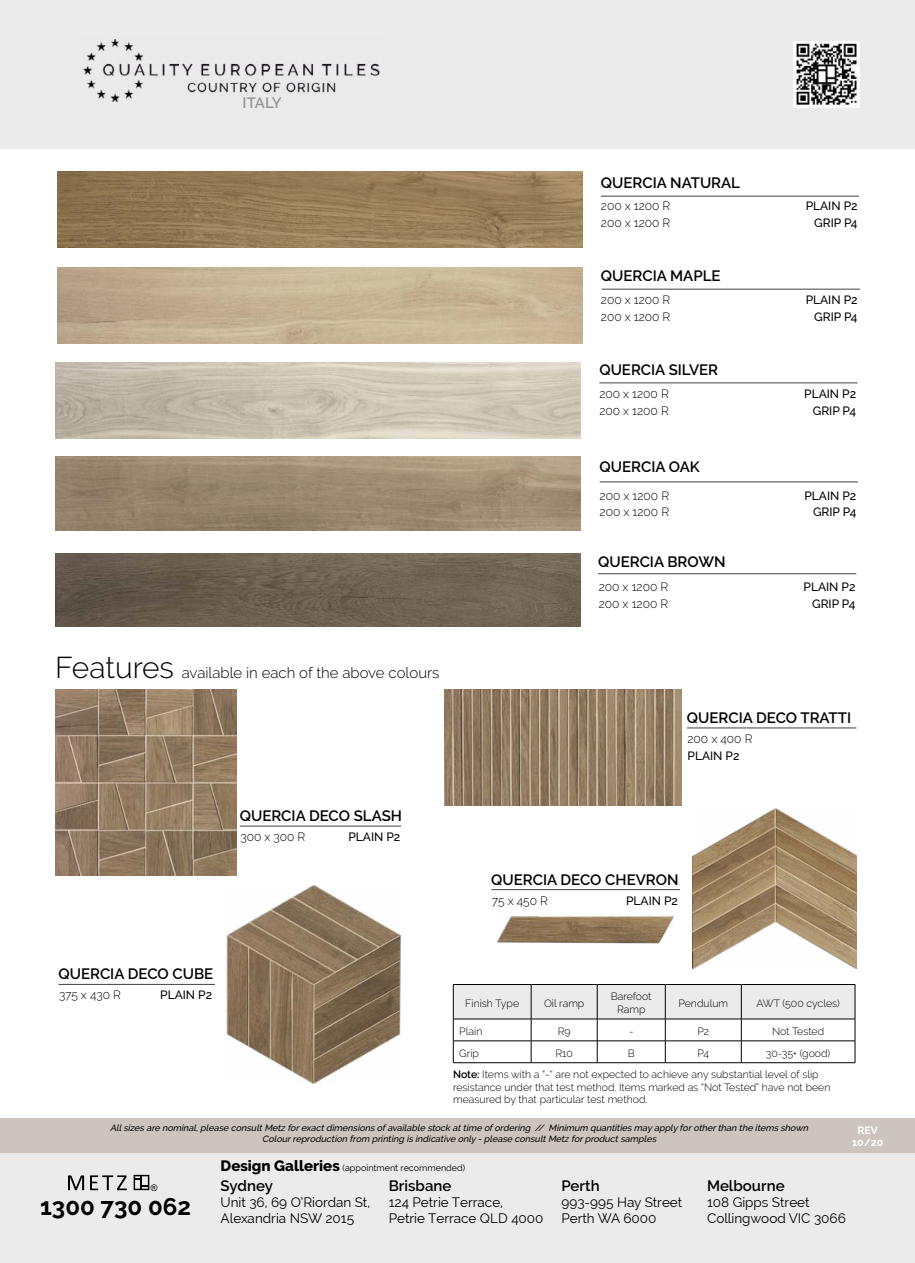
<style>
.page{position:relative;width:915px;height:1263px;background:#fff}
.page>*{position:absolute;margin:0;border:0;box-sizing:border-box;transform-origin:0 0}
.t1{font:700 24px "Raleway";color:#000}
.t2{font:600 15px "Raleway";color:#000}
.t3{font:300 15px "Raleway";color:#000}
.t4{font:600 15px "Raleway";letter-spacing:-.035em;color:#939598}
.t5{font:13.5px "Raleway";color:#000}
.t6{font:300 12px "Raleway";color:#000}
.t7{font:500 12px "Raleway";color:#000}
.t8{font:300 10.5px/12.6px "Raleway";color:#000}
.t9{font:700 10.5px/12.6px "Raleway";color:#fff;text-align:center}
.t10{font:italic 500 9px/10.8px "Raleway";letter-spacing:-.01em;color:#000;text-align:center}
.t11{font:9px "Raleway";color:#000}
.t12{font:9px "Arial";color:#000}
.s1{font-size:30px}
.s2{font-weight:600}
.s3{font-weight:800;font-size:15px}
</style>
<div class="page">
<div style="left:0;top:1140px;width:914px;height:123px;background:#ebebec"></div>
<svg style="left:134px;top:1175px;width:15px;height:15px"></svg>
<svg style="left:68px;top:1175px;width:16px;height:15px"></svg>
<svg style="left:90px;top:1175px;width:37px;height:15px"></svg>
<div style="left:0;top:1118px;width:914px;height:34px;background:#ccc4bd"></div>
<div style="left:0;top:0;width:914px;height:149px;background:#ebebec"></div>
<img style="left:83px;top:38px;width:297px;height:64px">
<hr style="left:600px;top:196px;width:258px;height:1px;background:#414042">
<hr style="left:601px;top:289px;width:258px;height:1px;background:#414042">
<hr style="left:599px;top:482px;width:258px;height:1px;background:#414042">
<hr style="left:599px;top:383px;width:258px;height:1px;background:#414042">
<hr style="left:598px;top:573px;width:258px;height:1px;background:#414042">
<svg style="left:453px;top:984px;width:402px;height:78px"></svg>
<hr style="left:453px;top:1062px;width:78px;height:1px;background:#000">
<hr style="left:531px;top:1062px;width:66px;height:1px;background:#000">
<hr style="left:597px;top:1062px;width:68px;height:1px;background:#000">
<hr style="left:665px;top:1062px;width:76px;height:1px;background:#000">
<hr style="left:741px;top:1062px;width:113px;height:1px;background:#000">
<img style="left:55px;top:363px;width:525px;height:75px">
<img style="left:55px;top:553px;width:525px;height:74px">
<img style="left:692px;top:808px;width:164px;height:160px">
<img style="left:226px;top:886px;width:175px;height:198px">
<img style="left:55px;top:689px;width:181px;height:186px">
<img style="left:444px;top:689px;width:237px;height:116px">
<hr style="left:240px;top:826px;width:161px;height:1px;background:#414042">
<hr style="left:491px;top:889px;width:188px;height:1px;background:#414042">
<hr style="left:58px;top:984px;width:157px;height:1px;background:#414042">
<hr style="left:686px;top:728px;width:170px;height:1px;background:#414042">
<img style="left:497px;top:915px;width:177px;height:29px">
<img style="left:57px;top:172px;width:525px;height:76px">
<img style="left:57px;top:268px;width:525px;height:76px">
<img style="left:55px;top:457px;width:525px;height:73px">
<img style="left:793px;top:41px;width:66px;height:66px">
<h2 class="t4" style="left:242px;top:94px;width:41px">ITALY</h2>
<h2 class="t3" style="left:55px;top:664px;width:386px"><span class="s1">Features</span> available in each of the above colours</h2>
<h2 class="t2" style="left:240px;top:807px;width:164px">QUERCIA DECO SLASH</h2>
<p class="t6" style="left:240px;top:830px;width:67px">300 x 300 R</p>
<p class="t7" style="left:348px;top:830px;width:53px">PLAIN P2</p>
<h2 class="t2" style="left:600px;top:174px;width:140px">QUERCIA NATURAL</h2>
<p class="t6" style="left:600px;top:199px;width:71px">200 x 1200 R</p>
<p class="t7" style="left:805px;top:199px;width:53px">PLAIN P2</p>
<p class="t6" style="left:600px;top:216px;width:71px">200 x 1200 R</p>
<p class="t7" style="left:814px;top:216px;width:45px">GRIP P4</p>
<h2 class="t2" style="left:600px;top:268px;width:121px">QUERCIA MAPLE</h2>
<p class="t6" style="left:600px;top:293px;width:71px">200 x 1200 R</p>
<p class="t7" style="left:805px;top:293px;width:53px">PLAIN P2</p>
<p class="t6" style="left:600px;top:309px;width:71px">200 x 1200 R</p>
<p class="t7" style="left:814px;top:309px;width:45px">GRIP P4</p>
<h2 class="t2" style="left:599px;top:361px;width:120px">QUERCIA SILVER</h2>
<p class="t6" style="left:599px;top:387px;width:71px">200 x 1200 R</p>
<p class="t7" style="left:803px;top:387px;width:53px">PLAIN P2</p>
<p class="t6" style="left:599px;top:403px;width:71px">200 x 1200 R</p>
<p class="t7" style="left:812px;top:403px;width:45px">GRIP P4</p>
<h2 class="t2" style="left:599px;top:458px;width:102px">QUERCIA OAK</h2>
<p class="t6" style="left:599px;top:489px;width:71px">200 x 1200 R</p>
<p class="t7" style="left:804px;top:489px;width:53px">PLAIN P2</p>
<p class="t6" style="left:599px;top:505px;width:71px">200 x 1200 R</p>
<p class="t7" style="left:812px;top:505px;width:45px">GRIP P4</p>
<h2 class="t2" style="left:598px;top:553px;width:129px">QUERCIA BROWN</h2>
<p class="t6" style="left:598px;top:580px;width:71px">200 x 1200 R</p>
<p class="t7" style="left:803px;top:580px;width:53px">PLAIN P2</p>
<p class="t6" style="left:598px;top:596px;width:71px">200 x 1200 R</p>
<p class="t7" style="left:811px;top:596px;width:45px">GRIP P4</p>
<h2 class="t2" style="left:686px;top:709px;width:166px">QUERCIA DECO TRATTI</h2>
<p class="t6" style="left:687px;top:732px;width:66px">200 x 400 R</p>
<p class="t7" style="left:687px;top:748px;width:53px">PLAIN P2</p>
<h2 class="t2" style="left:491px;top:871px;width:189px">QUERCIA DECO CHEVRON</h2>
<p class="t6" style="left:491px;top:893px;width:57px">75 x 450 R</p>
<p class="t7" style="left:626px;top:893px;width:53px">PLAIN P2</p>
<h2 class="t2" style="left:58px;top:965px;width:156px">QUERCIA DECO CUBE</h2>
<p class="t6" style="left:59px;top:988px;width:63px">375 x 430 R</p>
<p class="t7" style="left:160px;top:988px;width:53px">PLAIN P2</p>
<p class="t8" style="left:465px;top:997px;width:55px">Finish Type</p>
<p class="t8" style="left:544px;top:997px;width:42px">Oil ramp</p>
<p class="t8" style="left:610px;top:990px;width:42px;text-align:center">Barefoot<br>Ramp</p>
<p class="t8" style="left:678px;top:997px;width:51px">Pendulum</p>
<p class="t8" style="left:756px;top:997px;width:85px">AWT (500 cycles)</p>
<p class="t8" style="left:459px;top:1025px;width:25px">Plain</p>
<p class="t8" style="left:557px;top:1025px;width:14px">R9</p>
<p class="t8" style="left:628px;top:1025px;width:6px">-</p>
<p class="t8" style="left:697px;top:1025px;width:13px">P2</p>
<p class="t8" style="left:771px;top:1025px;width:54px">Not Tested</p>
<p class="t8" style="left:459px;top:1047px;width:21px">Grip</p>
<p class="t8" style="left:555px;top:1047px;width:19px">R10</p>
<p class="t8" style="left:627px;top:1047px;width:8px">B</p>
<p class="t8" style="left:697px;top:1047px;width:13px">P4</p>
<p class="t8" style="left:453px;top:1042px;width:378px;line-height:21.5px;text-indent:313px">30-35+ (good)<br><span class="s2">Note:</span> Items with a “-“ are not expected to achieve any substantial level of slip</p>
<p class="t8" style="left:453px;top:1081px;width:379px">resistance under that test method. Items marked as “Not Tested” have not been measured by that particular test method.</p>
<p class="t10" style="left:110px;top:1123px;width:701px">Allsizes are nominal,please consultMetz forexactdimensions of available stock attime of ordering // Minimum quantities may apply forotherthan the items shown<br>Colourreproduction from printing is indicative only -please consultMetz forproductsamples</p>
<p class="t9" style="left:851px;top:1124px;width:33px">REV<br>10/20</p>
<p class="t11" style="left:220px;top:1162px;width:246px"><span class="s3">Design Galleries</span> (appointment recommended)</p>
<h2 class="t2" style="left:220px;top:1177px;width:54px">Sydney</h2>
<h2 class="t2" style="left:388px;top:1177px;width:64px">Brisbane</h2>
<h2 class="t2" style="left:561px;top:1177px;width:40px">Perth</h2>
<h2 class="t2" style="left:706px;top:1177px;width:79px">Melbourne</h2>
<p class="t5" style="left:220px;top:1195px;width:151px">Unit 36, 69 O’Riordan St,</p>
<p class="t5" style="left:388px;top:1195px;width:116px">124 Petrie Terrace,</p>
<p class="t5" style="left:561px;top:1195px;width:122px">993-995 Hay Street</p>
<p class="t5" style="left:706px;top:1195px;width:104px">108 Gipps Street</p>
<p class="t5" style="left:220px;top:1211px;width:135px">Alexandria NSW 2015</p>
<p class="t5" style="left:388px;top:1211px;width:156px">Petrie Terrace QLD 4000</p>
<p class="t5" style="left:561px;top:1211px;width:96px">Perth WA 6000</p>
<p class="t5" style="left:706px;top:1211px;width:140px">Collingwood VIC 3066</p>
<p class="t12" style="left:151px;top:1181px;width:8px">®</p>
<h1 class="t1" style="left:40px;top:1193px;width:152px">1300 730 062</h1>
</div>
